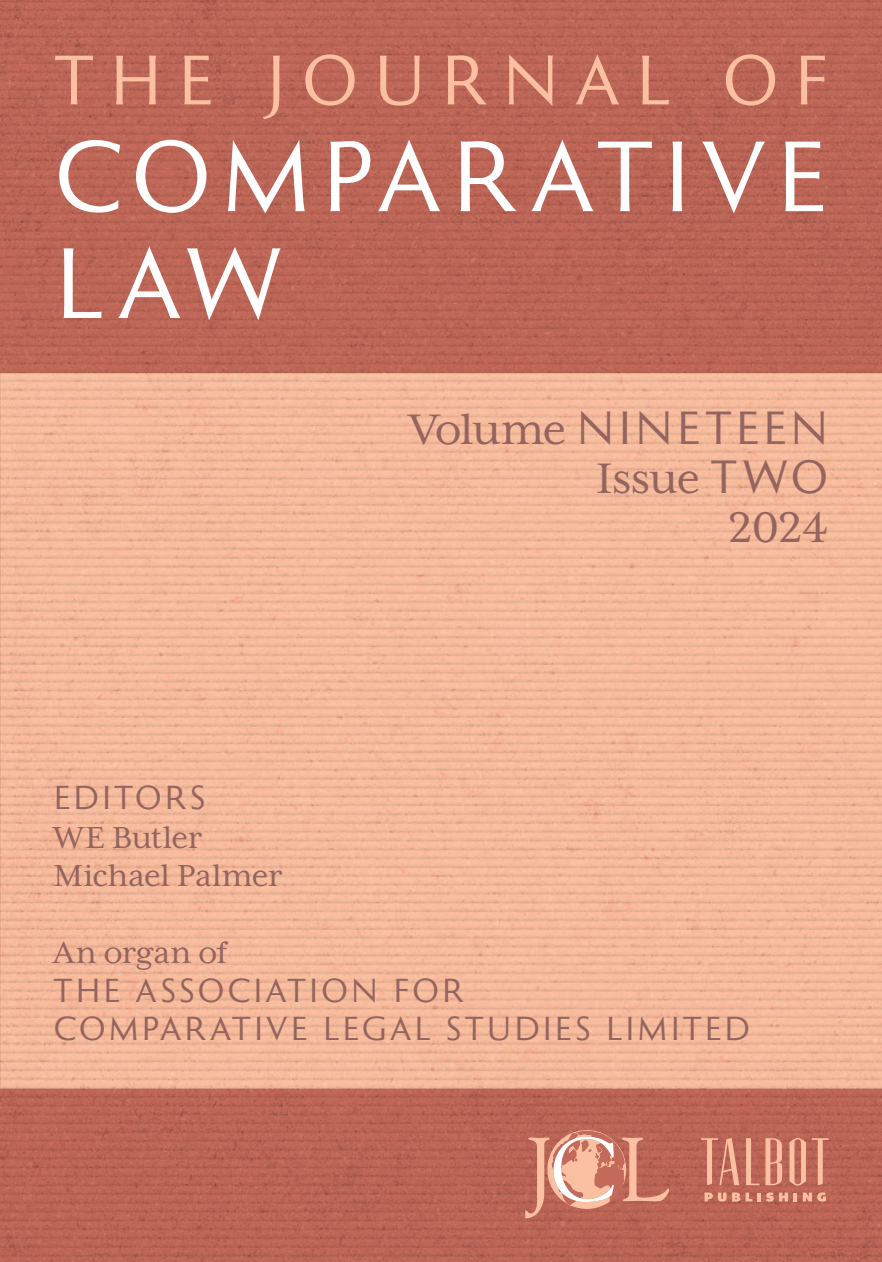
<style>
.page{position:relative;width:882px;height:1262px;background:#fff}
.page>*{position:absolute;margin:0;border:0;box-sizing:border-box;transform-origin:0 0}
.t1{font:105px "Roma Solid";letter-spacing:.08em;color:#fff}
.t2{font:73.5px "Roma Solid";letter-spacing:.2em;color:#fbc0a1}
.t3{font:49px "Roma Solid";letter-spacing:.065em;color:#94645f}
.t4{font:49px "Mrs Eaves XL Serif OT";letter-spacing:-.01em;color:#94645f}
.t5{font:35px "Roma Solid";letter-spacing:.07em;color:#94645f}
.t6{font:35px "Mrs Eaves XL Serif OT";letter-spacing:-.01em;color:#94645f}
.s1{font-family:"Mrs Eaves XL Serif OT"}
.s2{font-family:"Roma Solid"}
</style>
<div class="page">
<img style="left:0;top:0;width:882px;height:1262px">
<svg style="left:701px;top:1138px;width:38px;height:47px;background:#cd806d"></svg>
<svg style="left:746px;top:1138px;width:36px;height:47px;background:#d58a75"></svg>
<svg style="left:790px;top:1138px;width:16px;height:47px"></svg>
<svg style="left:812px;top:1138px;width:17px;height:47px"></svg>
<svg style="left:705px;top:1192px;width:21px;height:9px"></svg>
<svg style="left:732px;top:1192px;width:8px;height:9px"></svg>
<svg style="left:746px;top:1192px;width:42px;height:9px"></svg>
<svg style="left:794px;top:1192px;width:3px;height:9px"></svg>
<svg style="left:803px;top:1192px;width:23px;height:9px"></svg>
<svg style="left:525px;top:1129px;width:144px;height:89px;background:#d18876"></svg>
<p class="t2" style="left:54px;top:34px;width:776px">THE JOURNAL OF</p>
<p class="t1" style="left:54px;top:111px;width:776px">COMPARATIVE</p>
<p class="t1" style="left:54px;top:217px;width:230px">LAW</p>
<p class="t5" style="left:54px;top:775px;width:154px">EDITORS</p>
<p class="t6" style="left:54px;top:818px;width:150px">WE Butler</p>
<p class="t6" style="left:54px;top:857px;width:230px">Michael Palmer</p>
<p class="t3" style="left:409px;top:397px;width:421px"><span class="s1">Volume</span> NINETEEN</p>
<p class="t4" style="left:597px;top:451px;width:233px">Issue <span class="s2">TWO</span></p>
<p class="t4" style="left:728px;top:500px;width:102px">2024</p>
<p class="t6" style="left:54px;top:934px;width:176px">An organ of</p>
<p class="t5" style="left:54px;top:968px;width:411px">THE ASSOCIATION FOR</p>
<p class="t5" style="left:54px;top:1006px;width:698px">COMPARATIVE LEGAL STUDIES LIMITED</p>
</div>
